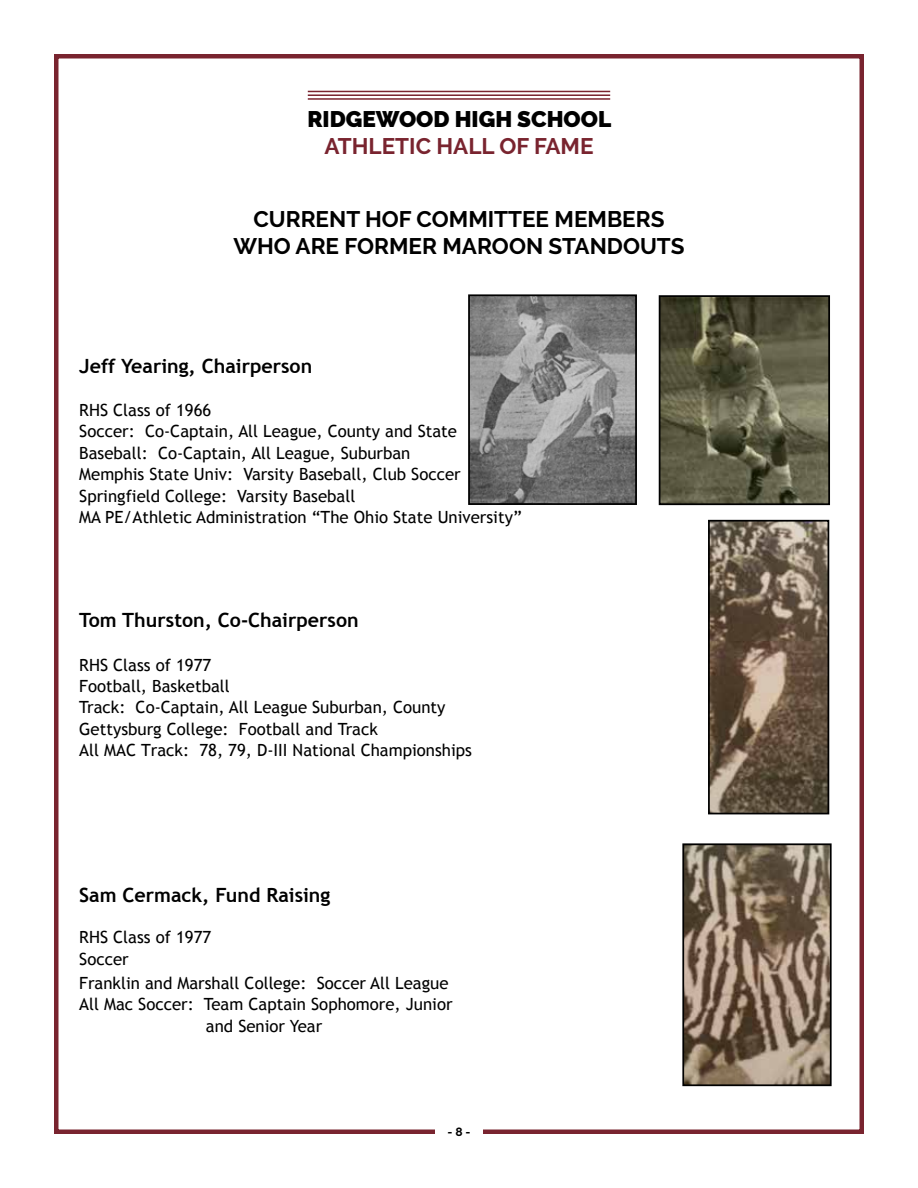
<style>
.page{position:relative;width:918px;height:1188px;background:#fff}
.page>*{position:absolute;margin:0;border:0;box-sizing:border-box;transform-origin:0 0}
.t1{font:700 25.2px/29.4px "Trebuchet MS";color:#000;text-align:center}
.t2{font:700 22.5px/27px "Raleway";color:#000;text-align:center}
.t3{font:900 22.5px "Raleway";color:#000}
.t4{font:700 22.5px "Raleway";color:#79242f}
.t5{font:700 19.65px "Trebuchet MS";color:#000}
.t6{font:16.8px/21.6px "Trebuchet MS";color:#000}
.t7{font:700 12px "Raleway";color:#000}
.s1{font-size:50.4px;color:#831000}
</style>
<div class="page">
<div style="left:54px;top:54px;width:810px;height:1080px;border:4px solid #79242f"></div>
<div style="left:435px;top:1122px;width:48px;height:17px;background:#fff"></div>
<hr style="left:308px;top:91px;width:302px;height:1px;background:#79242f">
<hr style="left:308px;top:94px;width:302px;height:2px;background:#79242f">
<hr style="left:308px;top:98px;width:302px;height:2px;background:#79242f">
<img style="left:471px;top:297px;width:163px;height:205px">
<div style="left:468px;top:294px;width:169px;height:211px;border:2px solid #000"></div>
<img style="left:662px;top:298px;width:165px;height:204px">
<div style="left:659px;top:295px;width:171px;height:210px;border:2px solid #000"></div>
<img style="left:711px;top:523px;width:115px;height:288px">
<div style="left:708px;top:520px;width:121px;height:294px;border:2px solid #000"></div>
<img style="left:685px;top:846px;width:144px;height:237px">
<div style="left:682px;top:843px;width:150px;height:243px;border:2px solid #000"></div>
<h1 class="t1" style="left:296px;top:113px;width:329px"><span class="s1">R</span>IDGEWOOD HIGH SCHOOL</h1>
<h2 class="t3" style="left:307px;top:106px;width:305px">RIDGEWOOD HIGH SCHOOL</h2>
<h2 class="t4" style="left:324px;top:133px;width:271px">ATHLETIC HALL OF FAME</h2>
<h1 class="t1" style="left:246px;top:204px;width:430px">Meet Your Hall of Fame Committee’s<br>Former Maroon Standouts</h1>
<h2 class="t2" style="left:233px;top:206px;width:453px">CURRENT HOF COMMITTEE MEMBERS<br>WHO ARE FORMER MAROON STANDOUTS</h2>
<p class="t5" style="left:79px;top:354px;width:235px">Jeff Yearing, Chairperson</p>
<p class="t6" style="left:79px;top:399px;width:444px">RHS Class of 1966<br>Soccer: Co-Captain, All League, County and State Baseball: Co-Captain, All League, Suburban<br>Memphis State Univ: Varsity Baseball, Club Soccer Springfield College: Varsity Baseball<br>MA PE/Athletic Administration “The Ohio State University”</p>
<p class="t5" style="left:79px;top:608px;width:281px">Tom Thurston, Co-Chairperson</p>
<p class="t6" style="left:79px;top:654px;width:394px">RHS Class of 1977<br>Football, Basketball<br>Track: Co-Captain, All League Suburban, County Gettysburg College: Football and Track<br>All MAC Track: 78, 79, D-III National Championships</p>
<p class="t5" style="left:79px;top:882px;width:253px">Sam Cermack, Fund Raising</p>
<p class="t6" style="left:79px;top:926px;width:371px;line-height:22.8px">RHS Class of 1977<br>Soccer<br>Franklin and Marshall College: Soccer All League</p>
<p class="t6" style="left:79px;top:993px;width:375px;line-height:22.4px;text-align:center">All Mac Soccer: Team Captain Sophomore, Junior and Senior Year</p>
<p class="t7" style="left:447px;top:1125px;width:25px">- 8 -</p>
</div>
